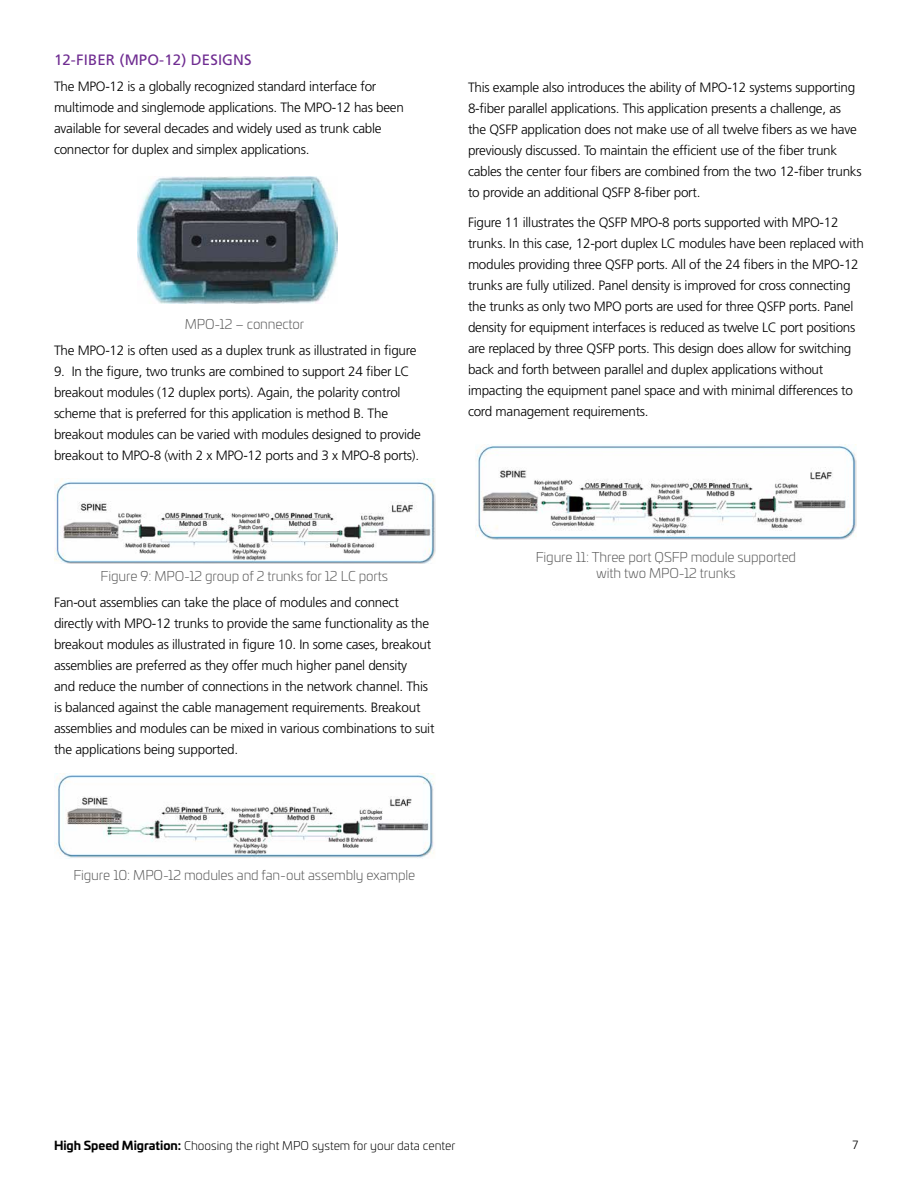
<style>
.page{position:relative;width:918px;height:1188px;background:#fff}
.page>*{position:absolute;margin:0;border:0;box-sizing:border-box;transform-origin:0 0}
.t1{font:15px "Frutiger LT Pro";letter-spacing:.01em;color:#6f2c91}
.t2{font:300 13.5px/21px "Frutiger LT Pro";letter-spacing:-.02em;color:#000}
.t3{font:300 13.5px/16.5px "Univia Pro";letter-spacing:-.01em;color:#595959;text-align:center}
.t4{font:300 12px "Univia Pro";color:#000}
.t5{font:300 12px "Frutiger LT Pro";color:#000}
.s1{font-weight:700}
</style>
<div class="page">
<img style="left:476px;top:445px;width:380px;height:94px">
<img style="left:138px;top:177px;width:199px;height:126px">
<img style="left:54px;top:478px;width:382px;height:86px">
<img style="left:54px;top:773px;width:381px;height:86px">
<p class="t1" style="left:54px;top:51px;width:199px">12-FIBER (MPO-12) DESIGNS</p>
<p class="t2" style="left:54px;top:76px;width:351px">The MPO-12 is a globally recognized standard interface for multimode and singlemode applications. The MPO-12 has been available for several decades and widely used as trunk cable connector for duplex and simplex applications.</p>
<p class="t3" style="left:185px;top:315px;width:121px">MPO-12 – connector</p>
<p class="t2" style="left:54px;top:340px;width:364px">The MPO-12 is often used as a duplex trunk as illustrated in figure</p>
<p class="t2" style="left:54px;top:361px;width:368px">9. In the figure, two trunks are combined to support 24 fiber LC breakout modules (12 duplex ports). Again, the polarity control scheme that is preferred for this application is method B. The breakout modules can be varied with modules designed to provide breakout to MPO-8 (with 2 x MPO-12 ports and 3 x MPO-8 ports).</p>
<p class="t2" style="left:468px;top:77px;width:395px">This example also introduces the ability of MPO-12 systems supporting 8-fiber parallel applications. This application presents a challenge, as the QSFP application does not make use of all twelve fibers as we have previously discussed. To maintain the efficient use of the fiber trunk cables the center four fibers are combined from the two 12-fiber trunks to provide an additional QSFP 8-fiber port.</p>
<p class="t2" style="left:468px;top:212px;width:397px">Figure 11 illustrates the QSFP MPO-8 ports supported with MPO-12 trunks. In this case, 12-port duplex LC modules have been replaced with modules providing three QSFP ports. All of the 24 fibers in the MPO-12 trunks are fully utilized. Panel density is improved for cross connecting the trunks as only two MPO ports are used for three QSFP ports. Panel density for equipment interfaces is reduced as twelve LC port positions are replaced by three QSFP ports. This design does allow for switching back and forth between parallel and duplex applications without impacting the equipment panel space and with minimal differences to cord management requirements.</p>
<p class="t3" style="left:101px;top:568px;width:289px">Figure 9: MPO-12 group of 2 trunks for 12 LC ports</p>
<p class="t2" style="left:54px;top:592px;width:382px">Fan-out assemblies can take the place of modules and connect directly with MPO-12 trunks to provide the same functionality as the breakout modules as illustrated in figure 10. In some cases, breakout assemblies are preferred as they offer much higher panel density<br>and reduce the number of connections in the network channel. This is balanced against the cable management requirements. Breakout assemblies and modules can be mixed in various combinations to suit the applications being supported.</p>
<p class="t3" style="left:536px;top:548px;width:262px">Figure 11: Three port QSFP module supported with two MPO-12 trunks</p>
<p class="t3" style="left:73px;top:866px;width:343px">Figure 10: MPO-12 modules and fan-out assembly example</p>
<p class="t4" style="left:54px;top:1137px;width:403px"><span class="s1">High Speed Migration:</span> Choosing the right MPO system for your data center</p>
<p class="t5" style="left:852px;top:1138px;width:8px">7</p>
</div>
